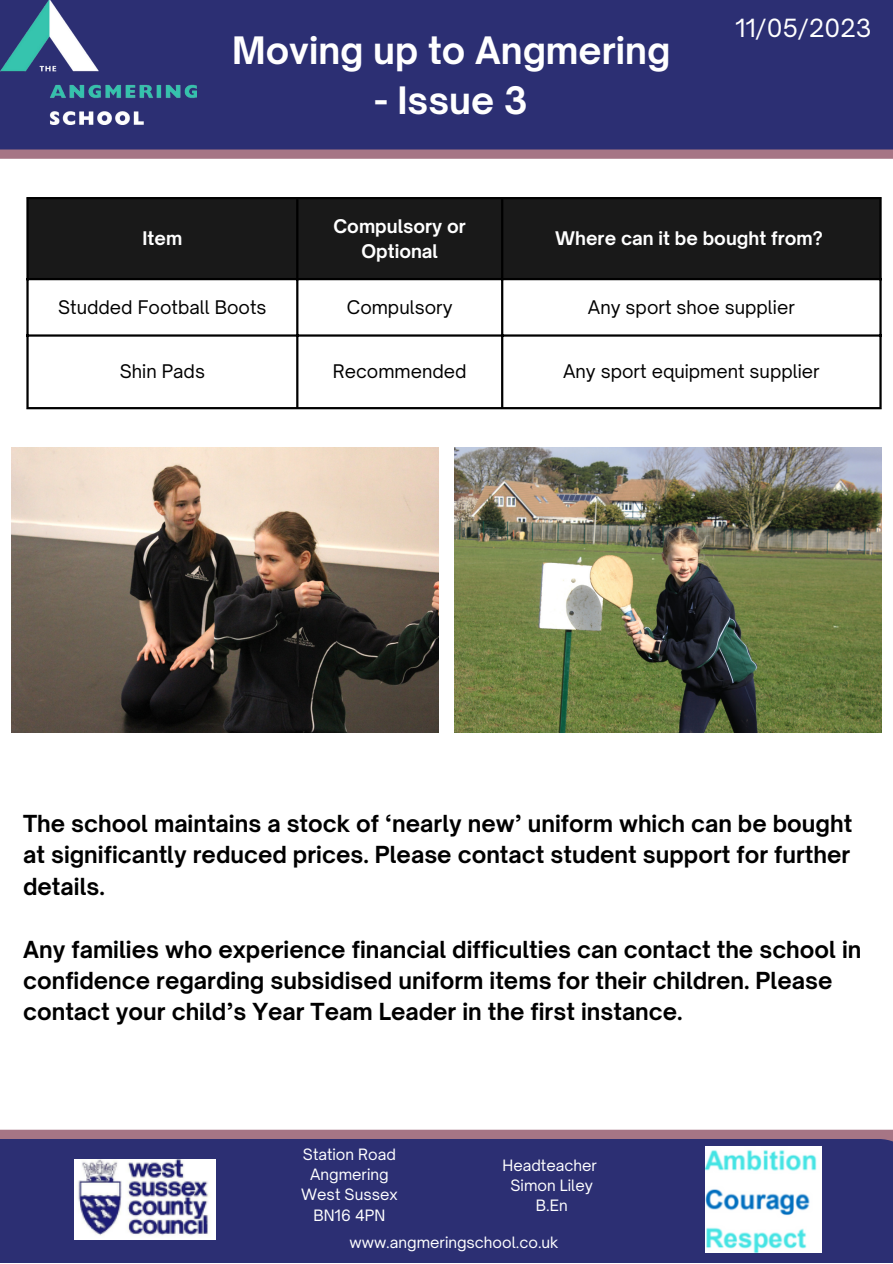
<style>
.page{position:relative;width:893px;height:1264px;background:#fff}
.page>*{position:absolute;margin:0;border:0;box-sizing:border-box;transform-origin:0 0}
.t1{font:700 36.15px "Open Sauce One";color:#fff}
.t2{font:24px "Open Sauce One";color:#fff}
.t3{font:700 22.5px/31.5px "Open Sauce One";color:#000;text-align:justify}
.t4{font:18px "Open Sauce One";color:#000}
.t5{font:700 18px/24.8px "Open Sauce One";color:#fff;text-align:center}
.t6{font:15px "Open Sauce One";color:#fff}
</style>
<div class="page">
<div style="left:0;top:146px;width:892px;height:13px;background:#a67585"></div>
<div style="left:0;top:1129px;width:892px;height:13px;background:#a67585"></div>
<div style="left:0;top:0;width:892px;height:149px;background:#2c2f73"></div>
<img style="left:0;top:0;width:197px;height:125px">
<div style="left:0;top:1138px;width:892px;height:124px;background:#2c2f73"></div>
<img style="left:74px;top:1159px;width:142px;height:80px">
<img style="left:705px;top:1146px;width:116px;height:106px">
<div style="left:29px;top:199px;width:850px;height:79px;background:#191919"></div>
<hr style="left:26px;top:199px;width:3px;height:208px;background:#000">
<hr style="left:296px;top:199px;width:2px;height:208px;background:#000">
<hr style="left:501px;top:199px;width:2px;height:208px;background:#000">
<hr style="left:879px;top:199px;width:2px;height:208px;background:#000">
<hr style="left:26px;top:197px;width:855px;height:2px;background:#000">
<hr style="left:26px;top:278px;width:855px;height:2px;background:#000">
<hr style="left:26px;top:334px;width:855px;height:2px;background:#000">
<hr style="left:26px;top:407px;width:855px;height:2px;background:#000">
<img style="left:11px;top:447px;width:428px;height:285px">
<img style="left:454px;top:447px;width:427px;height:285px">
<p class="t5" style="left:142px;top:226px;width:41px">Item</p>
<p class="t1" style="left:232px;top:28px;width:440px">Moving up to Angmering</p>
<p class="t1" style="left:374px;top:78px;width:155px">- Issue 3</p>
<p class="t2" style="left:735px;top:13px;width:138px">11/05/2023</p>
<p class="t5" style="left:333px;top:214px;width:134px">Compulsory or<br>Optional</p>
<p class="t5" style="left:555px;top:226px;width:269px">Where can it be bought from?</p>
<p class="t4" style="left:58px;top:296px;width:210px">Studded Football Boots</p>
<p class="t4" style="left:347px;top:296px;width:107px">Compulsory</p>
<p class="t4" style="left:588px;top:296px;width:208px">Any sport shoe supplier</p>
<p class="t4" style="left:120px;top:360px;width:87px">Shin Pads</p>
<p class="t4" style="left:333px;top:360px;width:135px">Recommended</p>
<p class="t4" style="left:563px;top:360px;width:258px">Any sport equipment supplier</p>
<p class="t3" style="left:23px;top:807px;width:830px">The school maintains a stock of ‘nearly new’ uniform which can be bought at significantly reduced prices. Please contact student support for further details.</p>
<p class="t3" style="left:23px;top:933px;width:839px;text-align:left">Any families who experience financial difficulties can contact the school in confidence regarding subsidised uniform items for their children. Please contact your child’s Year Team Leader in the first instance.</p>
<p class="t6" style="left:303px;top:1144px;width:94px">Station Road</p>
<p class="t6" style="left:310px;top:1164px;width:80px">Angmering</p>
<p class="t6" style="left:301px;top:1185px;width:98px">West Sussex</p>
<p class="t6" style="left:313px;top:1205px;width:74px">BN16 4PN</p>
<p class="t6" style="left:502px;top:1155px;width:96px">Headteacher</p>
<p class="t6" style="left:510px;top:1175px;width:84px">Simon Liley</p>
<p class="t6" style="left:536px;top:1196px;width:33px">B.En</p>
<p class="t6" style="left:349px;top:1232px;width:211px">www.angmeringschool.co.uk</p>
</div>
